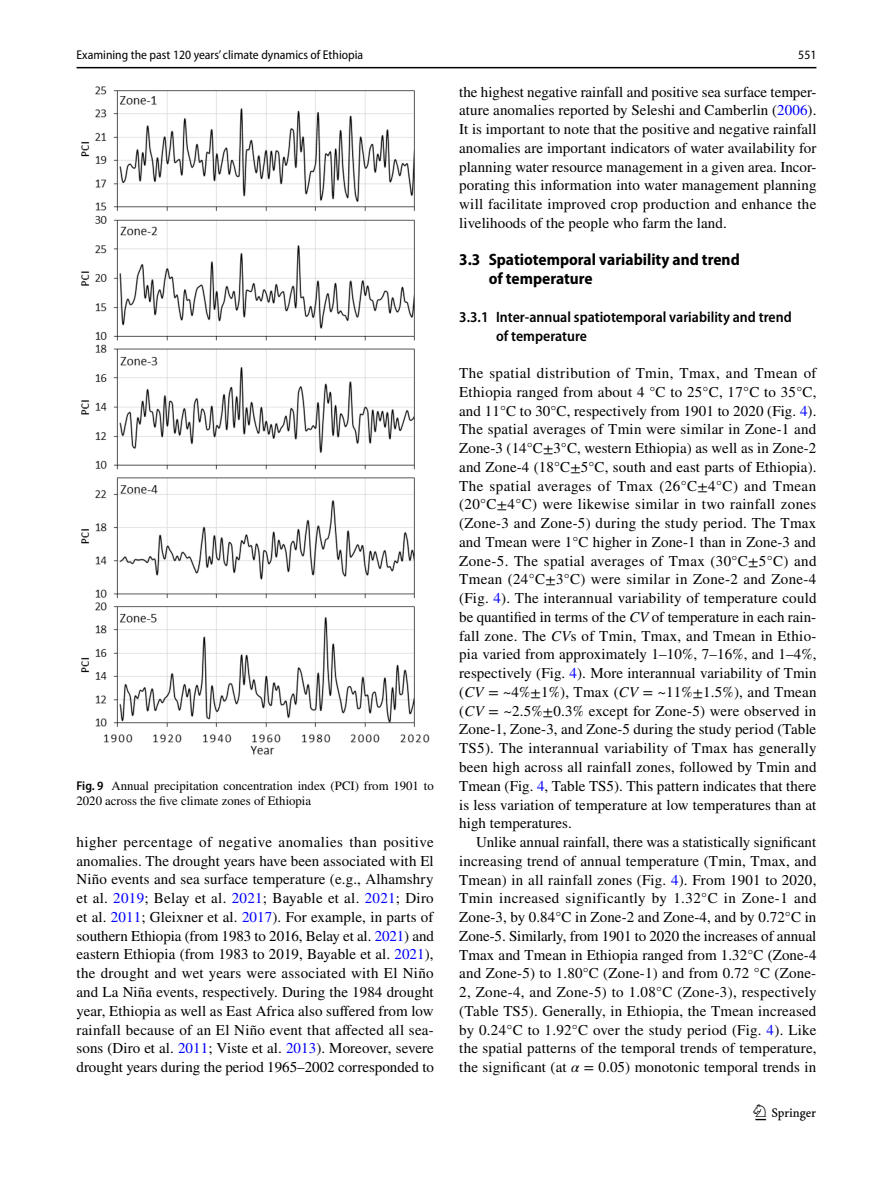
<style>
.page{position:relative;width:893px;height:1187px;background:#fff}
.page>*{position:absolute;margin:0;border:0;box-sizing:border-box;transform-origin:0 0}
.t1{font:22.5px "Springnew Regular 3";color:#000}
.t2{font:700 semi-condensed 16.5px/18.8px "Myriad Pro";color:#000}
.t3{font:15px/18.8px "STIX";letter-spacing:.005em;color:#000;text-align:justify}
.t4{font:600 semi-condensed 15px/18.8px "Myriad Pro";color:#000}
.t5{font:12.75px/15px "STIX";color:#000}
.t6{font:semi-condensed 12.75px "Myriad Pro";color:#000}
.s1{font-family:"Myriad Pro";font-weight:600;font-stretch:semi-condensed}
.s2{color:#00f}
.s3{font-style:italic}
</style>
<div class="page">
<hr style="left:77px;top:67px;width:739px;height:1px;background:#000">
<img style="left:81px;top:87px;width:348px;height:667px">
<p class="t6" style="left:77px;top:48px;width:288px">Examining the past 120 years’ climate dynamics of Ethiopia</p>
<p class="t6" style="left:798px;top:48px;width:20px">551</p>
<p class="t5" style="left:77px;top:778px;width:359px"><span class="s1">Fig. 9</span> Annual precipitation concentration index (PCI) from 1901 to<br>2020 across the five climate zones of Ethiopia</p>
<p class="t3" style="left:77px;top:833px;width:359px">higher percentage of negative anomalies than positive anomalies. The drought years have been associated with El Niño events and sea surface temperature (e.g., Alhamshry et al. <span class="s2">2019</span>; Belay et al. <span class="s2">2021</span>; Bayable et al. <span class="s2">2021</span>; Diro et al. <span class="s2">2011</span>; Gleixner et al. <span class="s2">2017</span>). For example, in parts of southern Ethiopia (from 1983 to 2016, Belay et al. <span class="s2">2021</span>) and eastern Ethiopia (from 1983 to 2019, Bayable et al. <span class="s2">2021</span>), the drought and wet years were associated with El Niño and La Niña events, respectively. During the 1984 drought year, Ethiopia as well as East Africa also suffered from low rainfall because of an El Niño event that affected all sea&shy;sons (Diro et al. <span class="s2">2011</span>; Viste et al. <span class="s2">2013</span>). Moreover, severe drought years during the period 1965–2002 corresponded to</p>
<p class="t3" style="left:459px;top:83px;width:359px">the highest negative rainfall and positive sea surface temper&shy;ature anomalies reported by Seleshi and Camberlin (<span class="s2">2006</span>).<br>It is important to note that the positive and negative rainfall anomalies are important indicators of water availability for planning water resource management in a given area. Incor&shy;porating this information into water management planning will facilitate improved crop production and enhance the livelihoods of the people who farm the land.</p>
<p class="t2" style="left:489px;top:251px;width:253px;text-indent:-29px">3.3 Spatiotemporal variability and trend of temperature</p>
<p class="t4" style="left:496px;top:307px;width:297px;text-indent:-37px">3.3.1 Inter‑annual spatiotemporal variability and trend of temperature</p>
<p class="t3" style="left:459px;top:364px;width:359px">The spatial distribution of Tmin, Tmax, and Tmean of Ethiopia ranged from about 4 °C to 25°C, 17°C to 35°C, and 11°C to 30°C, respectively from 1901 to 2020 (Fig. <span class="s2">4</span>).<br>The spatial averages of Tmin were similar in Zone-1 and Zone-3 (14°C±3°C, western Ethiopia) as well as in Zone-2 and Zone-4 (18°C±5°C, south and east parts of Ethiopia).<br>The spatial averages of Tmax (26°C±4°C) and Tmean (20°C±4°C) were likewise similar in two rainfall zones (Zone-3 and Zone-5) during the study period. The Tmax and Tmean were 1°C higher in Zone-1 than in Zone-3 and Zone-5. The spatial averages of Tmax (30°C±5°C) and Tmean (24°C±3°C) were similar in Zone-2 and Zone-4 (Fig. <span class="s2">4</span>). The interannual variability of temperature could be quantified in terms of the <span class="s3">CV</span> of temperature in each rain&shy;fall zone. The <span class="s3">CV</span>s of Tmin, Tmax, and Tmean in Ethio&shy;pia varied from approximately 1–10%, 7–16%, and 1–4%, respectively (Fig. <span class="s2">4</span>). More interannual variability of Tmin (<span class="s3">CV</span> = ~4%±1%), Tmax (<span class="s3">CV</span> = ~11%±1.5%), and Tmean (<span class="s3">CV</span> = ~2.5%±0.3% except for Zone-5) were observed in Zone-1, Zone-3, and Zone-5 during the study period (Table TS5). The interannual variability of Tmax has generally been high across all rainfall zones, followed by Tmin and Tmean (Fig. <span class="s2">4</span>, Table TS5). This pattern indicates that there is less variation of temperature at low temperatures than at high temperatures.</p>
<p class="t3" style="left:459px;top:833px;width:359px;text-indent:17px">Unlike annual rainfall, there was a statistically significant increasing trend of annual temperature (Tmin, Tmax, and Tmean) in all rainfall zones (Fig. <span class="s2">4</span>). From 1901 to 2020, Tmin increased significantly by 1.32°C in Zone-1 and Zone-3, by 0.84°C in Zone-2 and Zone-4, and by 0.72°C in Zone-5. Similarly, from 1901 to 2020 the increases of annual Tmax and Tmean in Ethiopia ranged from 1.32°C (Zone-4 and Zone-5) to 1.80°C (Zone-1) and from 0.72 °C (Zone-2, Zone-4, and Zone-5) to 1.08°C (Zone-3), respectively (Table TS5). Generally, in Ethiopia, the Tmean increased by 0.24°C to 1.92°C over the study period (Fig. <span class="s2">4</span>). Like the spatial patterns of the temporal trends of temperature, the significant (at <span class="s3">α</span> = 0.05) monotonic temporal trends in</p>
<h1 class="t1" style="left:755px;top:1104px;width:62px">1 3</h1>
</div>
